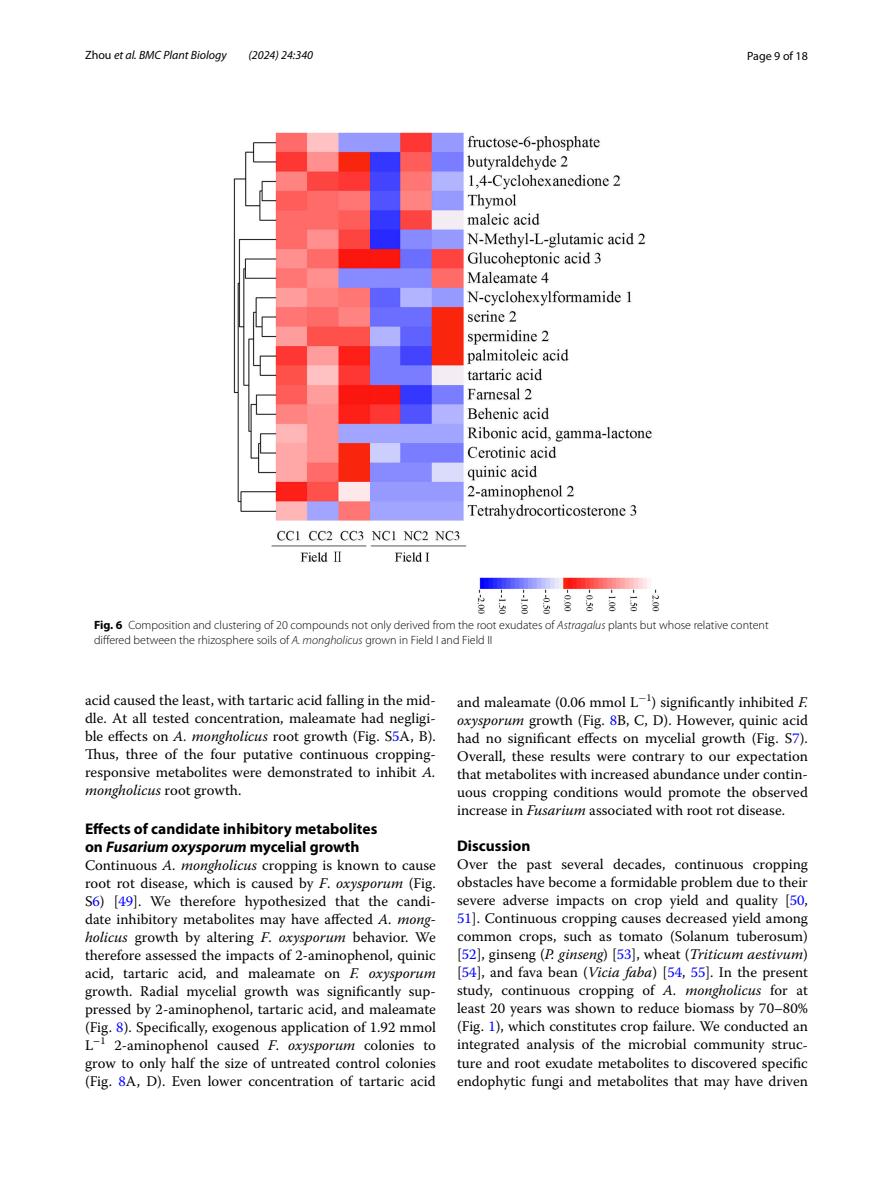
<style>
.page{position:relative;width:893px;height:1187px;background:#fff}
.page>*{position:absolute;margin:0;border:0;box-sizing:border-box;transform-origin:0 0}
.t1{font:700 15.45px/18px "Myriad Pro";color:#000}
.t2{font:14.7px/18px "Warnock Pro";color:#000;text-align:justify}
.t3{font:300 12px/15px "Myriad Pro";color:#000}
.t4{font:italic 12px "Myriad Pro";color:#000}
.t5{font:12px "Myriad Pro";color:#000}
.s1{font-style:normal}
.s2{font-weight:700}
.s3{font-style:italic}
.s4{color:#00f}
</style>
<div class="page">
<img style="left:234px;top:133px;width:425px;height:481px">
<p class="t4" style="left:85px;top:48px;width:143px"><span class="s1">Zhou</span> et al. BMC Plant Biology</p>
<p class="t4" style="left:248px;top:48px;width:66px">(2024) 24:340</p>
<p class="t5" style="left:747px;top:48px;width:62px">Page 9 of 18</p>
<p class="t3" style="left:94px;top:618px;width:676px"><span class="s2">Fig. 6</span> Composition and clustering of 20 compounds not only derived from the root exudates of <span class="s3">Astragalus</span> plants but whose relative content differed between the rhizosphere soils of <span class="s3">A. mongholicus</span> grown in Field I and Field II</p>
<p class="t2" style="left:85px;top:691px;width:352px">acid caused the least, with tartaric acid falling in the mid&shy;dle. At all tested concentration, maleamate had negligi&shy;ble effects on <span class="s3">A. mongholicus</span> root growth (Fig. S<span class="s4">5</span>A, B).<br>Thus, three of the four putative continuous cropping&shy;responsive metabolites were demonstrated to inhibit <span class="s3">A. mongholicus</span> root growth.</p>
<p class="t1" style="left:85px;top:819px;width:294px">Effects of candidate inhibitory metabolites on <span class="s3">Fusarium oxysporum</span> mycelial growth</p>
<p class="t2" style="left:85px;top:856px;width:352px">Continuous <span class="s3">A. mongholicus</span> cropping is known to cause root rot disease, which is caused by <span class="s3">F</span>. <span class="s3">oxysporum</span> (Fig.<br>S<span class="s4">6</span>) [<span class="s4">49</span>]. We therefore hypothesized that the candi&shy;date inhibitory metabolites may have affected <span class="s3">A. mong&shy;holicus</span> growth by altering <span class="s3">F</span>. <span class="s3">oxysporum</span> behavior. We therefore assessed the impacts of 2-aminophenol, quinic acid, tartaric acid, and maleamate on <span class="s3">F. oxysporum </span>growth. Radial mycelial growth was significantly sup&shy;pressed by 2-aminophenol, tartaric acid, and maleamate (Fig. <span class="s4">8</span>). Specifically, exogenous application of 1.92 mmol L<sup>−</sup><sup>1</sup> 2-aminophenol caused <span class="s3">F</span>. <span class="s3">oxysporum</span> colonies to grow to only half the size of untreated control colonies (Fig. <span class="s4">8</span>A, D). Even lower concentration of tartaric acid</p>
<p class="t2" style="left:457px;top:693px;width:352px">and maleamate (0.06 mmol L<sup>−</sup><sup>1</sup>) significantly inhibited <span class="s3">F. oxysporum</span> growth (Fig. <span class="s4">8</span>B, C, D). However, quinic acid had no significant effects on mycelial growth (Fig. S<span class="s4">7</span>).<br>Overall, these results were contrary to our expectation that metabolites with increased abundance under contin&shy;uous cropping conditions would promote the observed increase in <span class="s3">Fusarium</span> associated with root rot disease.</p>
<p class="t1" style="left:457px;top:836px;width:75px">Discussion</p>
<p class="t2" style="left:457px;top:855px;width:352px">Over the past several decades, continuous cropping obstacles have become a formidable problem due to their severe adverse impacts on crop yield and quality [<span class="s4">50</span>, <span class="s4">51</span>]. Continuous cropping causes decreased yield among common crops, such as tomato (Solanum tuberosum) [<span class="s4">52</span>], ginseng (<span class="s3">P. ginseng</span>) [<span class="s4">53</span>], wheat (<span class="s3">Triticum aestivum</span>) [<span class="s4">54</span>], and fava bean (<span class="s3">Vicia faba</span>) [<span class="s4">54</span>, <span class="s4">55</span>]. In the present study, continuous cropping of <span class="s3">A. mongholicus</span> for at least 20 years was shown to reduce biomass by 70–80% (Fig. <span class="s4">1</span>), which constitutes crop failure. We conducted an integrated analysis of the microbial community struc&shy;ture and root exudate metabolites to discovered specific endophytic fungi and metabolites that may have driven</p>
</div>
